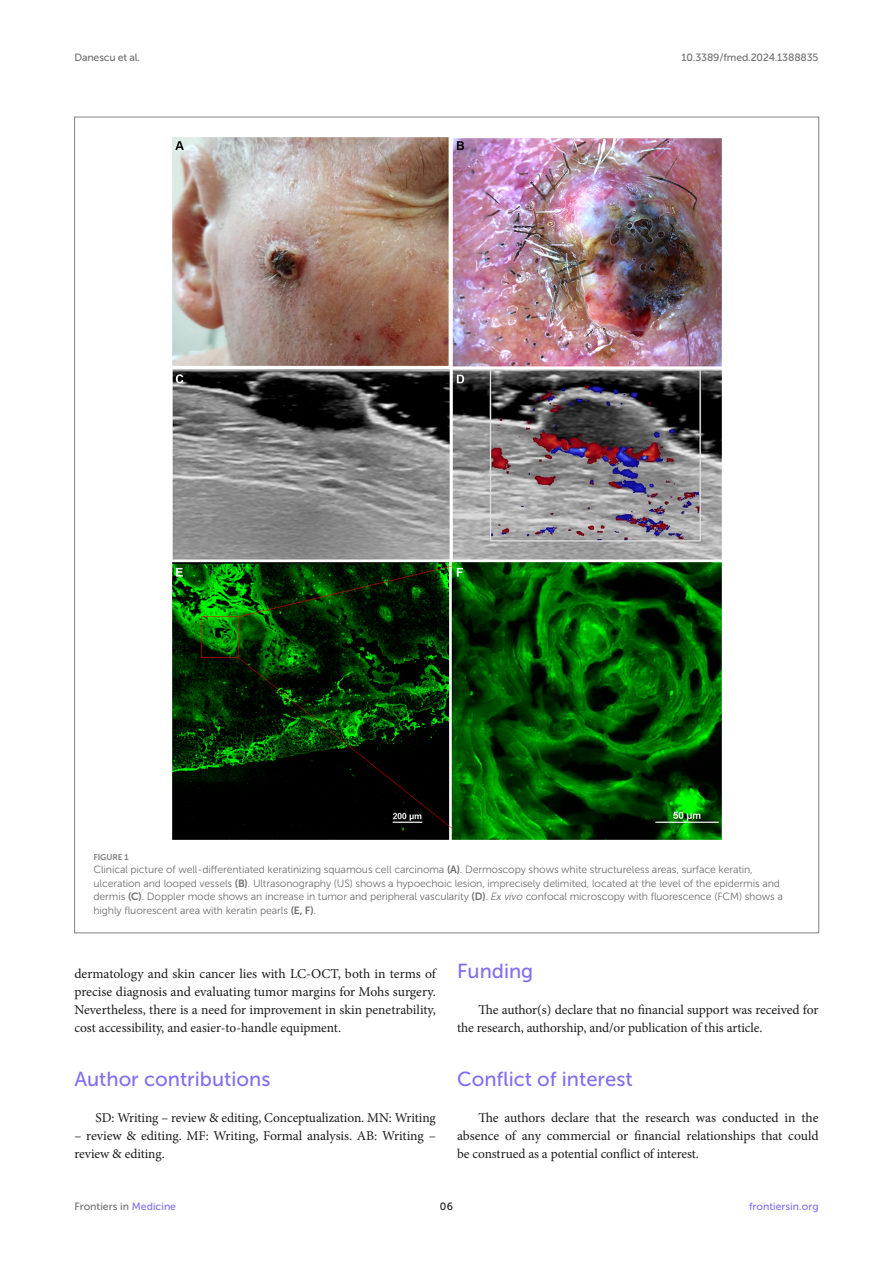
<style>
.page{position:relative;width:893px;height:1263px;background:#fff}
.page>*{position:absolute;margin:0;border:0;box-sizing:border-box;transform-origin:0 0}
.HEAD_1{font:20.25px "Museo Sans 500";color:#856df0}
.TEXT_FLUSH{font:13.5px/18px "Minion Pro";letter-spacing:-.005em;color:#1b1c1b}
.TEXT{font:13.5px/18px "Minion Pro";color:#1b1c1b;text-align:justify}
.FIG_LEG{font:10.5px/13.5px "Museo Sans 300";letter-spacing:-.01em;color:#706f70}
.t1{font:10.5px "Museo Sans 500";letter-spacing:-.015em;color:#706f70}
.t2{font:10.5px "Museo Sans 500";color:#856df0}
.t3{font:10.5px "Museo Sans 500";color:#1b1c1b}
.FIG_HD{font:8.25px "Museo Sans 700";letter-spacing:-.01em;color:#7e7f7f}
.s1{font-family:"Museo Sans 700"}
.s2{font-style:italic}
.s3{color:#856df0}
</style>
<div class="page">
<img style="left:172px;top:137px;width:550px;height:703px">
<p class="t1" style="left:74px;top:51px;width:67px">Danescu et al.</p>
<p class="t1" style="left:682px;top:51px;width:138px">10.3389/fmed.2024.1388835</p>
<p class="FIG_HD" style="left:94px;top:852px;width:37px">FIGURE 1</p>
<p class="FIG_LEG" style="left:94px;top:863px;width:691px">Clinical picture of well-differentiated keratinizing squamous cell carcinoma <span class="s1">(A)</span>. Dermoscopy shows white structureless areas, surface keratin, ulceration and looped vessels <span class="s1">(B)</span>. Ultrasonography (US) shows a hypoechoic lesion, imprecisely delimited, located at the level of the epidermis and dermis <span class="s1">(C)</span>. Doppler mode shows an increase in tumor and peripheral vascularity <span class="s1">(D)</span>. <span class="s2">Ex vivo</span> confocal microscopy with fluorescence (FCM) shows a highly fluorescent area with keratin pearls <span class="s1">(E, F)</span>.</p>
<p class="TEXT" style="left:74px;top:965px;width:363px">dermatology and skin cancer lies with LC-OCT, both in terms of precise diagnosis and evaluating tumor margins for Mohs surgery.<br>Nevertheless, there is a need for improvement in skin penetrability, cost accessibility, and easier-to-handle equipment.</p>
<p class="HEAD_1" style="left:74px;top:1068px;width:197px">Author contributions</p>
<p class="TEXT_FLUSH" style="left:96px;top:1109px;width:342px">SD: Writing – review &amp; editing, Conceptualization. MN: Writing</p>
<p class="TEXT_FLUSH" style="left:74px;top:1127px;width:363px">– review &amp; editing. MF: Writing, Formal analysis. AB: Writing – review &amp; editing.</p>
<p class="HEAD_1" style="left:457px;top:960px;width:78px">Funding</p>
<p class="TEXT_FLUSH" style="left:457px;top:1001px;width:363px;text-indent:21px">The author(s) declare that no financial support was received for the research, authorship, and/or publication of this article.</p>
<p class="HEAD_1" style="left:457px;top:1068px;width:177px">Conflict of interest</p>
<p class="TEXT_FLUSH" style="left:457px;top:1109px;width:363px;text-align:justify;text-indent:21px">The authors declare that the research was conducted in the absence of any commercial or financial relationships that could be construed as a potential conflict of interest.</p>
<p class="t1" style="left:74px;top:1200px;width:103px">Frontiers in <span class="s3">Medicine</span></p>
<p class="t3" style="left:440px;top:1200px;width:15px">06</p>
<p class="t2" style="left:749px;top:1200px;width:71px">frontiersin.org</p>
</div>
